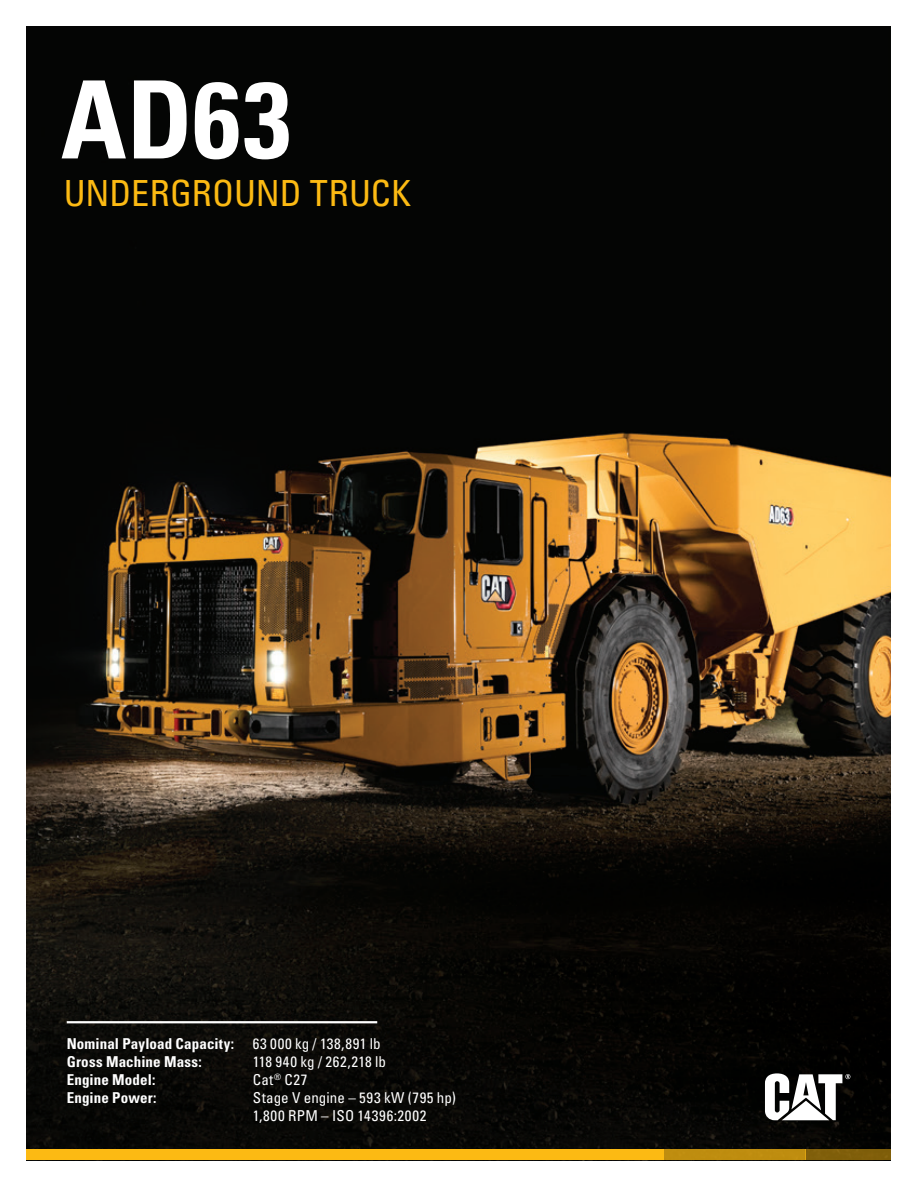
<style>
.page{position:relative;width:918px;height:1188px;background:#fff}
.page>*{position:absolute;margin:0;border:0;box-sizing:border-box;transform-origin:0 0}
.t1{font:700 condensed 108px "Univers LT Std";letter-spacing:.005em;color:#fff}
.t2{font:condensed 36px "Univers LT Std";color:#fcba13}
.front_page_spec{font:700 condensed 15px "Univers LT Std";letter-spacing:.01em;color:#fff}
.front_page_spec-2{font:condensed 15px/18px "Univers LT Std";letter-spacing:.025em;color:#fff}
.s1{font-weight:400}
</style>
<div class="page">
<img style="left:26px;top:26px;width:864px;height:972px">
<div style="left:26px;top:998px;width:864px;height:162px;background:#070604"></div>
<div style="left:26px;top:1150px;width:638px;height:10px;background:#fcba13"></div>
<div style="left:805px;top:1150px;width:85px;height:10px;background:#805f0a"></div>
<div style="left:664px;top:1150px;width:142px;height:10px;background:#be8d0f"></div>
<svg style="left:765px;top:1073px;width:85px;height:47px"></svg>
<hr style="left:67px;top:1021px;width:310px;height:2px;background:#fff">
<p class="t1" style="left:62px;top:55px;width:295px">794 AC</p>
<p class="t2" style="left:64px;top:171px;width:349px">UNDERGROUND TRUCK</p>
<p class="t1" style="left:61px;top:54px;width:232px">AD63</p>
<p class="front_page_spec" style="left:67px;top:1034px;width:315px">Nominal Payload Capacity: <span class="s1">63 000 kg / 138,891 lb</span></p>
<p class="front_page_spec" style="left:67px;top:1052px;width:136px">Gross Machine Mass:</p>
<p class="front_page_spec-2" style="left:253px;top:1052px;width:135px">118 940 kg / 262,218 lb</p>
<p class="front_page_spec" style="left:67px;top:1070px;width:90px">Engine Model:</p>
<p class="front_page_spec-2" style="left:253px;top:1070px;width:56px">Cat<sup>®</sup> C27</p>
<p class="front_page_spec" style="left:67px;top:1088px;width:91px">Engine Power:</p>
<p class="front_page_spec-2" style="left:253px;top:1088px;width:205px">Stage V engine – 593 kW (795 hp)<br>1,800 RPM – ISO 14396:2002</p>
</div>
